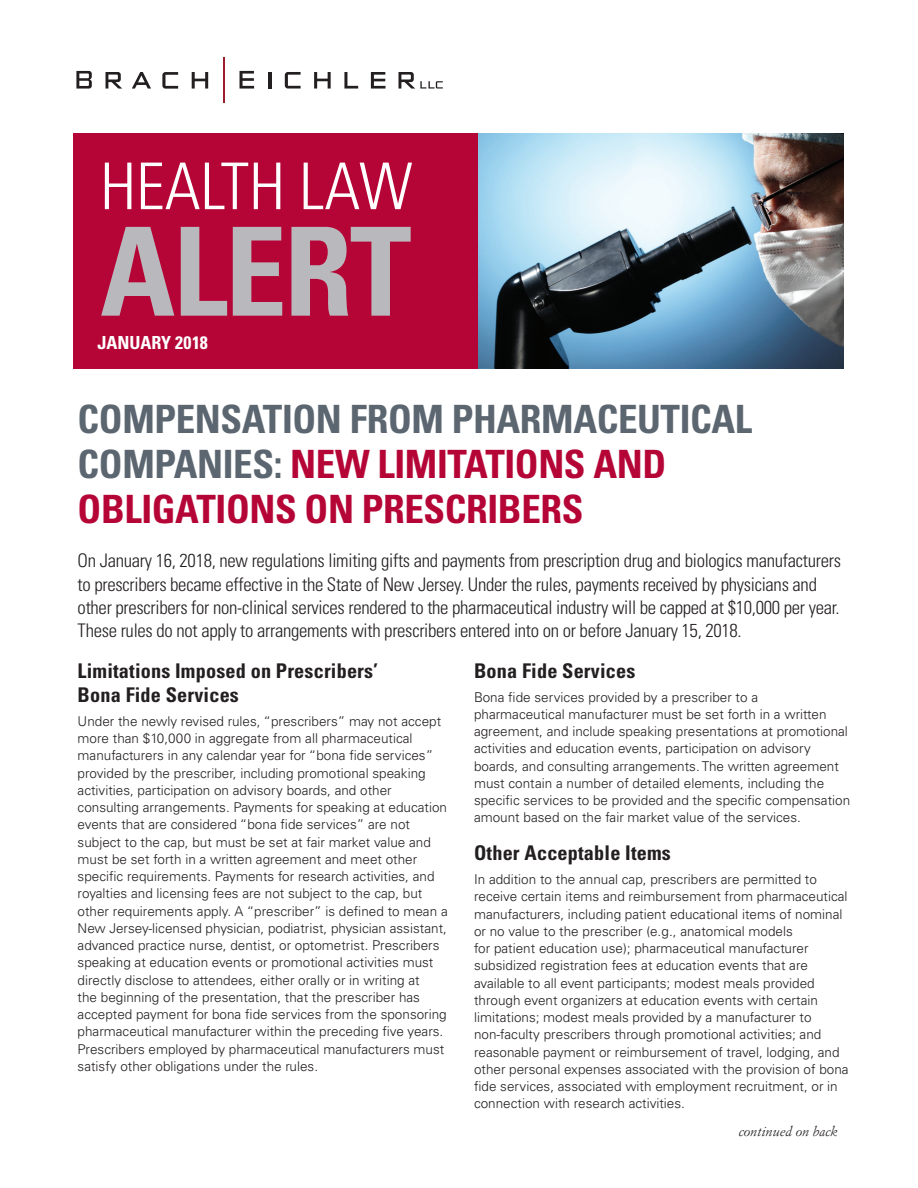
<style>
.page{position:relative;width:918px;height:1188px;background:#fff}
.page>*{position:absolute;margin:0;border:0;box-sizing:border-box;transform-origin:0 0}
.t1{font:700 condensed 123px "Univers";letter-spacing:-.02em;color:#b9b9bd}
.t2{font:300 condensed 64.5px "Univers";color:#fff}
.t3{font:700 condensed 39px/45px "Univers";letter-spacing:-.01em;color:#b50536}
.t4{font:700 condensed 20.25px/24.3px "Univers";letter-spacing:.01em;color:#231f20}
.t5{font:300 condensed 18.75px/23.2px "Univers";letter-spacing:-.015em;color:#231f20}
.t6{font:700 condensed 18px "Univers";color:#fff}
.t7{font:300 13.5px/17.2px "Univers";color:#231f20}
.t8{font:italic 13.5px "Simoncini Garamond";color:#231f20}
.s1{color:#5b6670}
</style>
<div class="page">
<div style="left:73px;top:133px;width:405px;height:236px;background:#b50536"></div>
<svg style="left:76px;top:71px;width:16px;height:18px"></svg>
<svg style="left:106px;top:72px;width:16px;height:17px"></svg>
<svg style="left:132px;top:72px;width:19px;height:17px"></svg>
<svg style="left:192px;top:72px;width:16px;height:17px"></svg>
<hr style="left:268px;top:72px;width:3px;height:17px;background:#231f20">
<svg style="left:314px;top:72px;width:17px;height:17px"></svg>
<svg style="left:344px;top:72px;width:14px;height:17px"></svg>
<svg style="left:371px;top:72px;width:14px;height:17px"></svg>
<svg style="left:162px;top:72px;width:16px;height:17px"></svg>
<svg style="left:285px;top:72px;width:16px;height:17px"></svg>
<svg style="left:240px;top:71px;width:14px;height:18px"></svg>
<hr style="left:224px;top:57px;width:1px;height:46px;background:#9d1b2f">
<svg style="left:399px;top:72px;width:44px;height:17px"></svg>
<img style="left:478px;top:133px;width:365px;height:236px">
<h2 class="t2" style="left:100px;top:148px;width:314px">HEALTH LAW</h2>
<h1 class="t1" style="left:100px;top:196px;width:313px">ALERT</h1>
<h3 class="t6" style="left:97px;top:331px;width:112px">JANUARY 2018</h3>
<h3 class="t3" style="left:78px;top:396px;width:676px"><span class="s1">COMPENSATION FROM PHARMACEUTICAL<br>COMPANIES:</span> NEW LIMITATIONS AND<br>OBLIGATIONS ON PRESCRIBERS</h3>
<p class="t5" style="left:78px;top:549px;width:765px">On January 16, 2018, new regulations limiting gifts and payments from prescription drug and biologics manufacturers to prescribers became effective in the State of New Jersey. Under the rules, payments received by physicians and other prescribers for non-clinical services rendered to the pharmaceutical industry will be capped at $10,000 per year.<br>These rules do not apply to arrangements with prescribers entered into on or before January 15, 2018.</p>
<h3 class="t4" style="left:78px;top:658px;width:302px">Limitations Imposed on Prescribers’<br>Bona Fide Services</h3>
<p class="t7" style="left:78px;top:712px;width:372px">Under the newly revised rules, “prescribers” may not accept more than $10,000 in aggregate from all pharmaceutical manufacturers in any calendar year for “bona fide services” provided by the prescriber, including promotional speaking activities, participation on advisory boards, and other consulting arrangements. Payments for speaking at education events that are considered “bona fide services” are not subject to the cap, but must be set at fair market value and must be set forth in a written agreement and meet other specific requirements. Payments for research activities, and royalties and licensing fees are not subject to the cap, but other requirements apply. A “prescriber” is defined to mean a New Jersey-licensed physician, podiatrist, physician assistant, advanced practice nurse, dentist, or optometrist. Prescribers speaking at education events or promotional activities must directly disclose to attendees, either orally or in writing at<br>the beginning of the presentation, that the prescriber has accepted payment for bona fide services from the sponsoring pharmaceutical manufacturer within the preceding five years.<br>Prescribers employed by pharmaceutical manufacturers must satisfy other obligations under the rules.</p>
<h3 class="t4" style="left:474px;top:658px;width:163px">Bona Fide Services</h3>
<p class="t7" style="left:474px;top:688px;width:378px">Bona fide services provided by a prescriber to a pharmaceutical manufacturer must be set forth in a written agreement, and include speaking presentations at promotional activities and education events, participation on advisory boards, and consulting arrangements. The written agreement must contain a number of detailed elements, including the specific services to be provided and the specific compensation amount based on the fair market value of the services.</p>
<h3 class="t4" style="left:474px;top:841px;width:198px">Other Acceptable Items</h3>
<p class="t7" style="left:474px;top:871px;width:376px">In addition to the annual cap, prescribers are permitted to receive certain items and reimbursement from pharmaceutical manufacturers, including patient educational items of nominal or no value to the prescriber (e.g., anatomical models<br>for patient education use); pharmaceutical manufacturer subsidized registration fees at education events that are available to all event participants; modest meals provided through event organizers at education events with certain limitations; modest meals provided by a manufacturer to non-faculty prescribers through promotional activities; and reasonable payment or reimbursement of travel, lodging, and other personal expenses associated with the provision of bona fide services, associated with employment recruitment, or in connection with research activities.</p>
<p class="t8" style="left:739px;top:1123px;width:100px">continued on back</p>
</div>
